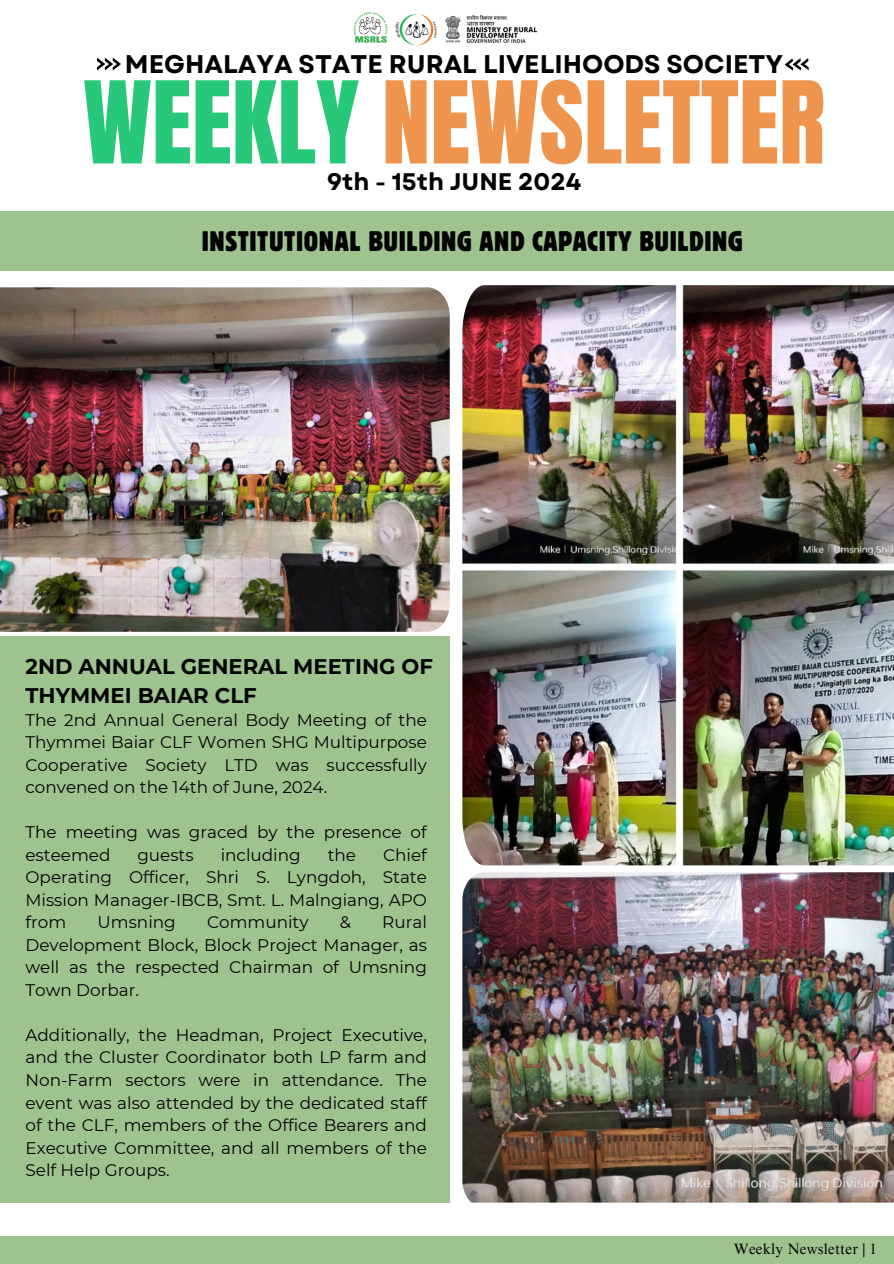
<style>
.page{position:relative;width:894px;height:1264px;background:#fff}
.page>*{position:absolute;margin:0;border:0;box-sizing:border-box;transform-origin:0 0}
.t1{font:96.9px "Anton";color:#ed812c}
.t2{font:condensed 28.05px "Block W1 G";letter-spacing:.025em;color:#030303}
.t3{font:700 25.5px "Garet";color:#000}
.t4{font:700 24px "Garet";color:#000}
.t5{font:700 21.15px/29.1px "Montserrat";color:#030303}
.t6{font:16.8px/22.5px "Montserrat";color:#030303;text-align:justify}
.t7{font:15px "Times NRMT Pro";letter-spacing:.015em;color:#030303}
.s1{color:#00bf63}
</style>
<div class="page">
<div style="left:0;top:1236px;width:893px;height:27px;background:#9ec38e"></div>
<div style="left:0;top:636px;width:449px;height:566px;background:#9ec38e"></div>
<div style="left:0;top:211px;width:893px;height:59px;background:#9ec38e"></div>
<img style="left:0;top:287px;width:449px;height:345px">
<svg style="left:97px;top:58px;width:24px;height:12px"></svg>
<img style="left:353px;top:12px;width:35px;height:31px">
<img style="left:395px;top:14px;width:42px;height:32px">
<img style="left:445px;top:15px;width:93px;height:28px">
<svg style="left:784px;top:58px;width:24px;height:13px"></svg>
<img style="left:462px;top:285px;width:431px;height:580px">
<img style="left:462px;top:872px;width:431px;height:331px">
<p class="t3" style="left:125px;top:45px;width:659px">MEGHALAYA STATE RURAL LIVELIHOODS SOCIETY</p>
<h1 class="t1" style="left:83px;top:53px;width:743px"><span class="s1">WEEKLY</span> NEWSLETTER</h1>
<h6 class="t4" style="left:327px;top:164px;width:256px">9th - 15th JUNE 2024</h6>
<p class="t2" style="left:202px;top:223px;width:542px">INSTITUTIONAL BUILDING AND CAPACITY BUILDING</p>
<p class="t5" style="left:25px;top:652px;width:409px">2ND ANNUAL GENERAL MEETING OF<br>THYMMEI BAIAR CLF</p>
<h1 class="t6" style="left:25px;top:708px;width:403px">The 2nd Annual General Body Meeting of the Thymmei Baiar CLF Women SHG Multipurpose Cooperative Society LTD was successfully convened on the 14th of June, 2024.</h1>
<h4 class="t6" style="left:25px;top:821px;width:403px">The meeting was graced by the presence of esteemed</h4>
<h4 class="t6" style="left:25px;top:843px;width:403px;text-indent:357px">Chief Operating Officer, Shri S. Lyngdoh, State Mission Manager-IBCB, Smt. L. Malngiang, APO from</h4>
<h4 class="t6" style="left:137px;top:843px;width:58px">guests</h4>
<h4 class="t6" style="left:220px;top:843px;width:82px">including</h4>
<h4 class="t6" style="left:327px;top:843px;width:30px">the</h4>
<h4 class="t6" style="left:25px;top:911px;width:403px;text-indent:356px">Rural Development Block, Block Project Manager, as well as the respected Chairman of Umsning Town Dorbar.</h4>
<h3 class="t6" style="left:25px;top:1023px;width:403px">Additionally, the Headman, Project Executive, and the Cluster Coordinator both LP farm and Non-Farm sectors were in attendance. The event was also attended by the dedicated staff of the CLF, members of the Office Bearers and Executive Committee, and all members of the Self Help Groups.</h3>
<h4 class="t6" style="left:97px;top:911px;width:80px">Umsning</h4>
<h4 class="t6" style="left:207px;top:911px;width:103px">Community</h4>
<h4 class="t6" style="left:339px;top:911px;width:13px">&amp;</h4>
<h6 class="t7" style="left:733px;top:1242px;width:145px">Weekly Newsletter | 1</h6>
</div>
